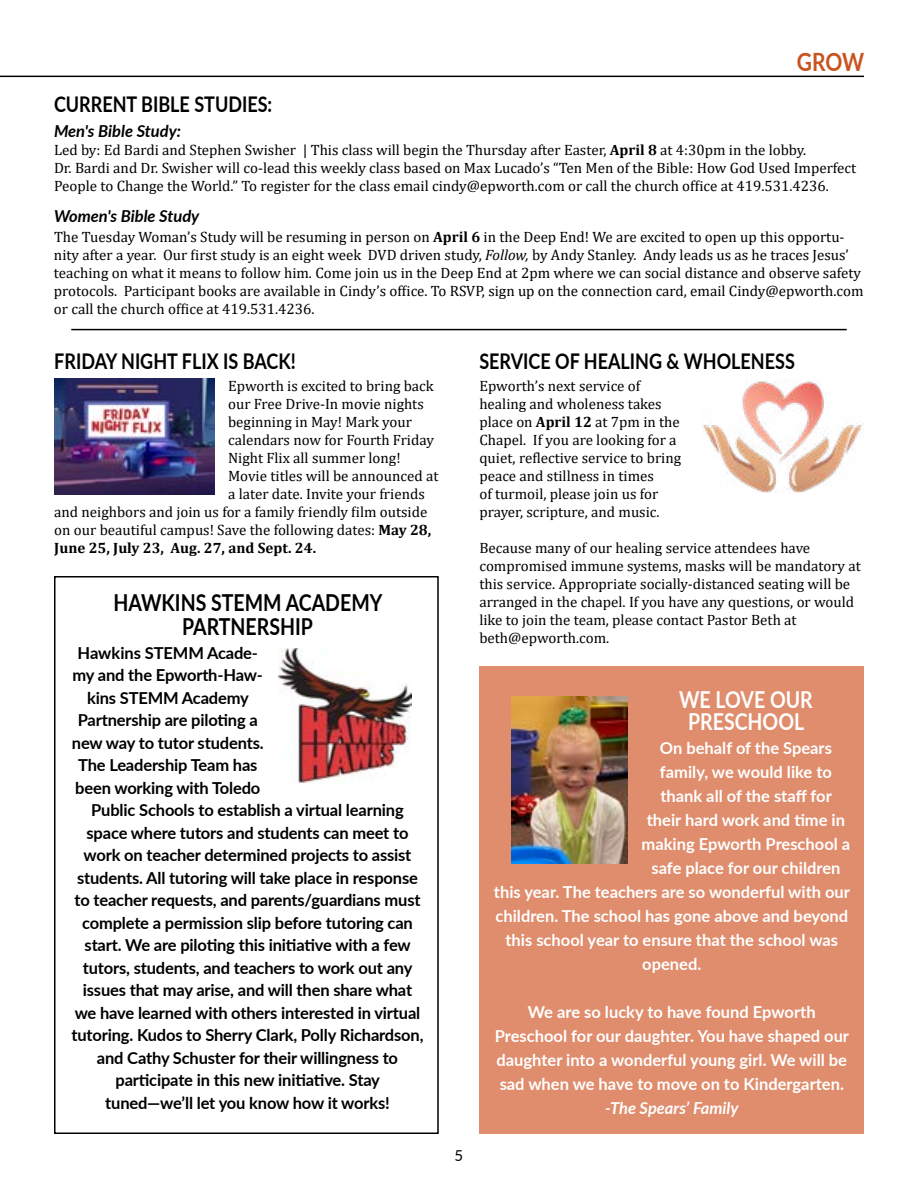
<style>
.page{position:relative;width:918px;height:1188px;background:#fff}
.page>*{position:absolute;margin:0;border:0;box-sizing:border-box;transform-origin:0 0}
.t1{font:700 25.2px "Lato";color:#c8531f;scale:.83 1}
.t2{font:700 23.4px/24px "Lato";color:#000;text-align:center;scale:.83 1}
.t3{font:700 23.4px/22.5px "Lato";color:#fff;text-align:center;scale:.83 1}
.t4{font:700 21.6px "Lato";color:#000;scale:.83 1}
.t5{font:700 16.5px "Lato";letter-spacing:-.01em;color:#000}
.t6{font:700 16.5px/24px "Lato";color:#fff;text-align:center}
.t7{font:italic 700 16.5px "Lato";color:#000}
.t8{font:italic 700 16.5px "Lato";color:#fff}
.t9{font:15px/18px "Cambria";color:#000}
.t10{font:700 15px "Cambria";color:#000}
.t11{font:15px "Lato";color:#000}
.s1{font-weight:700}
.s2{font-style:italic}
</style>
<div class="page">
<hr style="left:0;top:76px;width:864px;height:1px;background:#000">
<img style="left:702px;top:381px;width:162px;height:111px">
<hr style="left:71px;top:329px;width:776px;height:1px;background:#000">
<img style="left:54px;top:378px;width:161px;height:116px">
<div style="left:479px;top:667px;width:385px;height:467px;background:#df8d6d"></div>
<img style="left:512px;top:696px;width:116px;height:168px">
<div style="left:54px;top:576px;width:385px;height:558px;border:2px solid #000"></div>
<img style="left:278px;top:648px;width:134px;height:135px">
<h1 class="t1" style="left:797px;top:43px;width:83px">GROW</h1>
<h3 class="t4" style="left:54px;top:88px;width:264px">CURRENT BIBLE STUDIES:</h3>
<p class="t7" style="left:54px;top:119px;width:129px">Men's Bible Study:</p>
<p class="t9" style="left:54px;top:141px;width:804px">Led by: Ed Bardi and Stephen Swisher | This class will begin the Thursday after Easter, <span class="s1">April 8</span> at 4:30pm in the lobby.<br>Dr. Bardi and Dr. Swisher will co-lead this weekly class based on Max Lucado’s “Ten Men of the Bible: How God Used Imperfect<br>People to Change the World.” To register for the class email cindy@epworth.com or call the church office at 419.531.4236.</p>
<p class="t7" style="left:54px;top:204px;width:147px">Women's Bible Study</p>
<p class="t9" style="left:54px;top:228px;width:811px">The Tuesday Woman’s Study will be resuming in person on <span class="s1">April 6</span> in the Deep End! We are excited to open up this opportu&shy;nity after a year. Our first study is an eight week DVD driven study, <span class="s2">Follow,</span> by Andy Stanley. Andy leads us as he traces Jesus’ teaching on what it means to follow him. Come join us in the Deep End at 2pm where we can social distance and observe safety protocols. Participant books are available in Cindy’s office. To RSVP, sign up on the connection card, email Cindy@epworth.com or call the church office at 419.531.4236.</p>
<h3 class="t4" style="left:54px;top:345px;width:293px">FRIDAY NIGHT FLIX IS BACK!</h3>
<p class="t9" style="left:228px;top:377px;width:207px">Epworth is excited to bring back</p>
<p class="t9" style="left:228px;top:395px;width:197px">our Free Drive-In movie nights</p>
<p class="t9" style="left:228px;top:413px;width:185px">beginning in May! Mark your</p>
<p class="t9" style="left:228px;top:431px;width:207px">calendars now for Fourth Friday</p>
<p class="t9" style="left:228px;top:449px;width:174px">Night Flix all summer long!</p>
<p class="t9" style="left:228px;top:467px;width:212px">Movie titles will be announced at</p>
<p class="t9" style="left:228px;top:485px;width:198px">a later date. Invite your friends</p>
<p class="t9" style="left:54px;top:503px;width:375px">and neighbors and join us for a family friendly film outside</p>
<p class="t9" style="left:54px;top:521px;width:378px">on our beautiful campus! Save the following dates: <span class="s1">May 28,</span></p>
<p class="t10" style="left:54px;top:538px;width:263px">June 25, July 23, Aug. 27, and Sept. 24.</p>
<h3 class="t4" style="left:479px;top:345px;width:382px">SERVICE OF HEALING &amp; WHOLENESS</h3>
<p class="t9" style="left:479px;top:377px;width:203px">Epworth’s next service of healing and wholeness takes place on <span class="s1">April 12</span> at 7pm in the<br>Chapel. If you are looking for a quiet, reflective service to bring peace and stillness in times<br>of turmoil, please join us for prayer, scripture, and music.</p>
<p class="t9" style="left:479px;top:539px;width:383px">Because many of our healing service attendees have compromised immune systems, masks will be mandatory at this service. Appropriate socially-distanced seating will be arranged in the chapel. If you have any questions, or would like to join the team, please contact Pastor Beth at beth@epworth.com.</p>
<h2 class="t2" style="left:113px;top:589px;width:326px">HAWKINS STEMM ACADEMY<br>PARTNERSHIP</h2>
<p class="t5" style="left:78px;top:641px;width:182px">Hawkins STEMM Acade-</p>
<p class="t5" style="left:72px;top:663px;width:192px">my and the Epworth-Haw-</p>
<p class="t5" style="left:87px;top:686px;width:163px">kins STEMM Academy</p>
<p class="t5" style="left:78px;top:708px;width:182px">Partnership are piloting a</p>
<p class="t5" style="left:72px;top:731px;width:193px">new way to tutor students.</p>
<p class="t5" style="left:78px;top:753px;width:181px">The Leadership Team has</p>
<p class="t5" style="left:75px;top:776px;width:187px">been working with Toledo</p>
<p class="t5" style="left:91px;top:798px;width:314px">Public Schools to establish a virtual learning</p>
<p class="t5" style="left:87px;top:821px;width:323px">space where tutors and students can meet to</p>
<p class="t5" style="left:84px;top:843px;width:329px">work on teacher determined projects to assist</p>
<p class="t5" style="left:77px;top:866px;width:342px">students. All tutoring will take place in response</p>
<p class="t5" style="left:74px;top:888px;width:348px">to teacher requests, and parents/guardians must</p>
<p class="t5" style="left:82px;top:911px;width:332px">complete a permission slip before tutoring can</p>
<p class="t5" style="left:85px;top:933px;width:328px">start. We are piloting this initiative with a few</p>
<p class="t5" style="left:83px;top:956px;width:331px">tutors, students, and teachers to work out any</p>
<p class="t5" style="left:83px;top:978px;width:331px">issues that may arise, and will then share what</p>
<p class="t5" style="left:75px;top:1001px;width:347px">we have learned with others interested in virtual</p>
<p class="t5" style="left:71px;top:1023px;width:354px">tutoring. Kudos to Sherry Clark, Polly Richardson,</p>
<p class="t5" style="left:97px;top:1046px;width:303px">and Cathy Schuster for their willingness to</p>
<p class="t5" style="left:115px;top:1068px;width:266px">participate in this new initiative. Stay</p>
<p class="t5" style="left:105px;top:1091px;width:286px">tuned—we’ll let you know how it works!</p>
<h2 class="t3" style="left:679px;top:687px;width:162px">WE LOVE OUR<br>PRESCHOOL</h2>
<p class="t6" style="left:660px;top:735px;width:174px">On behalf of the Spears</p>
<p class="t6" style="left:660px;top:759px;width:173px">family, we would like to</p>
<p class="t6" style="left:660px;top:783px;width:173px">thank all of the staff for</p>
<p class="t6" style="left:647px;top:807px;width:200px">their hard work and time in</p>
<p class="t6" style="left:642px;top:831px;width:210px">making Epworth Preschool a</p>
<p class="t6" style="left:651px;top:855px;width:190px">safe place for our children</p>
<p class="t6" style="left:494px;top:879px;width:358px">this year. The teachers are so wonderful with our</p>
<p class="t6" style="left:495px;top:903px;width:354px">children. The school has gone above and beyond</p>
<p class="t6" style="left:506px;top:927px;width:334px">this school year to ensure that the school was</p>
<p class="t6" style="left:642px;top:951px;width:61px">opened.</p>
<p class="t6" style="left:495px;top:999px;width:356px">We are so lucky to have found Epworth Preschool for our daughter. You have shaped our daughter into a wonderful young girl. We will be sad when we have to move on to Kindergarten.</p>
<p class="t8" style="left:605px;top:1096px;width:135px">-The Spears’ Family</p>
<p class="t11" style="left:455px;top:1145px;width:10px">5</p>
</div>
